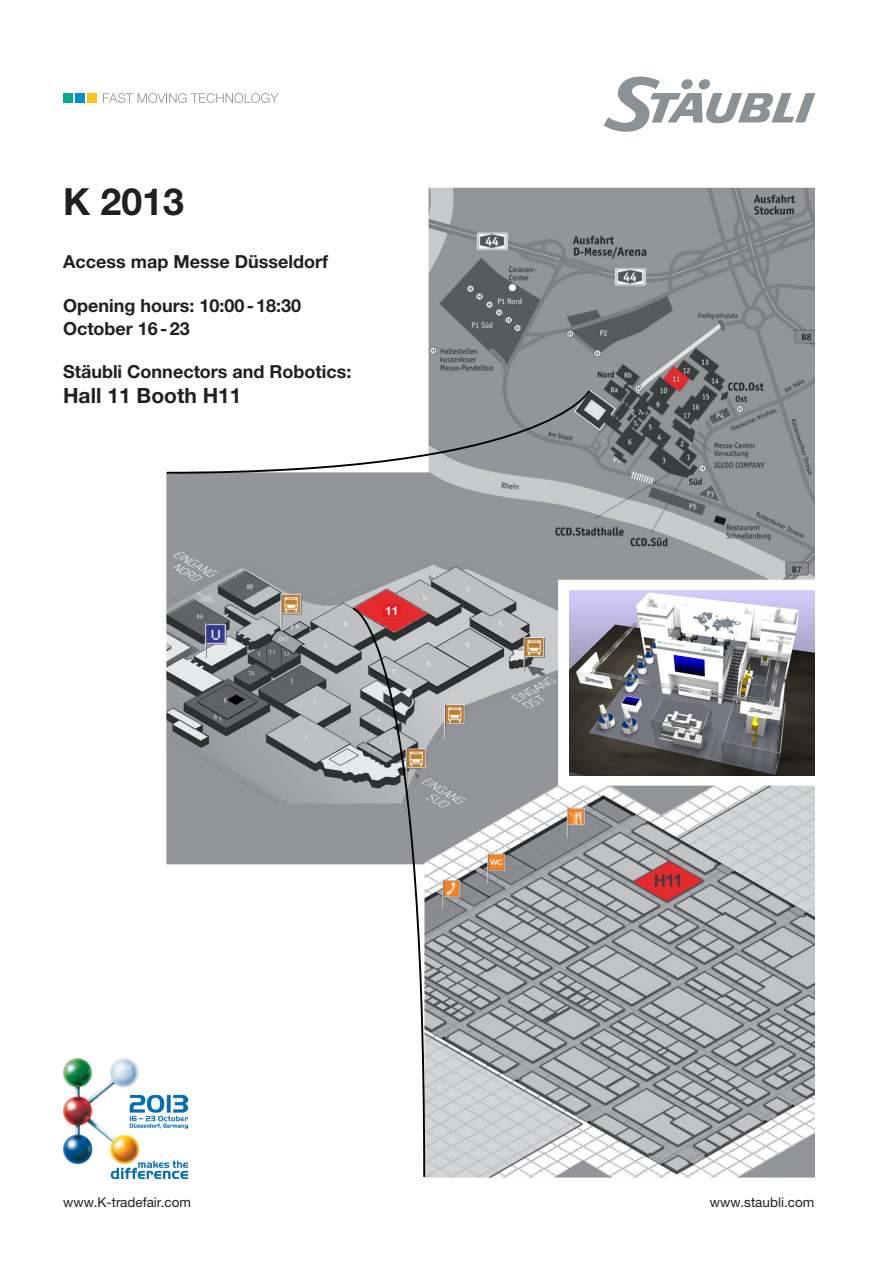
<style>
.page{position:relative;width:893px;height:1263px;background:#fff}
.page>*{position:absolute;margin:0;border:0;box-sizing:border-box;transform-origin:0 0}
.t1{font:700 37.5px "Helvetica Neue LTW1 G";color:#231f20}
.t2{font:700 21px "Helvetica Neue LTW1 G";color:#231f20}
.t3{font:700 18px "Helvetica Neue LTW1 G";color:#231f20}
.t4{font:13.5px "Helvetica Neue LTW1 G";color:#231f20}
.t5{font:700 12px "Helvetica Neue LTW1 G";color:#fff}
</style>
<div class="page">
<img style="left:155px;top:125px;width:659px;height:1054px">
<svg style="left:165px;top:389px;width:426px;height:790px"></svg>
<svg style="left:604px;top:77px;width:211px;height:55px"></svg>
<svg style="left:103px;top:93px;width:176px;height:10px"></svg>
<div style="left:64px;top:93px;width:9px;height:10px;background:#00ad8e"></div>
<div style="left:76px;top:93px;width:9px;height:10px;background:#008fd5"></div>
<div style="left:87px;top:93px;width:10px;height:10px;background:#fec210"></div>
<img style="left:569px;top:590px;width:245px;height:186px">
<img style="left:63px;top:1059px;width:125px;height:119px">
<div style="left:382px;top:604px;width:18px;height:12px;background:#e61e25"></div>
<p class="t1" style="left:63px;top:178px;width:122px">K 2013</p>
<p class="t3" style="left:63px;top:251px;width:267px">Access map Messe Düsseldorf</p>
<p class="t3" style="left:63px;top:294px;width:240px">Opening hours: 10:00-18:30</p>
<p class="t3" style="left:63px;top:317px;width:128px">October 16-23</p>
<p class="t3" style="left:63px;top:361px;width:290px">Stäubli Connectors and Robotics:</p>
<p class="t2" style="left:63px;top:383px;width:180px">Hall 11 Booth H11</p>
<p class="t5" style="left:385px;top:603px;width:15px">11</p>
<p class="t4" style="left:63px;top:1193px;width:129px">www.K-tradefair.com</p>
<p class="t4" style="left:710px;top:1194px;width:106px">www.staubli.com</p>
</div>
